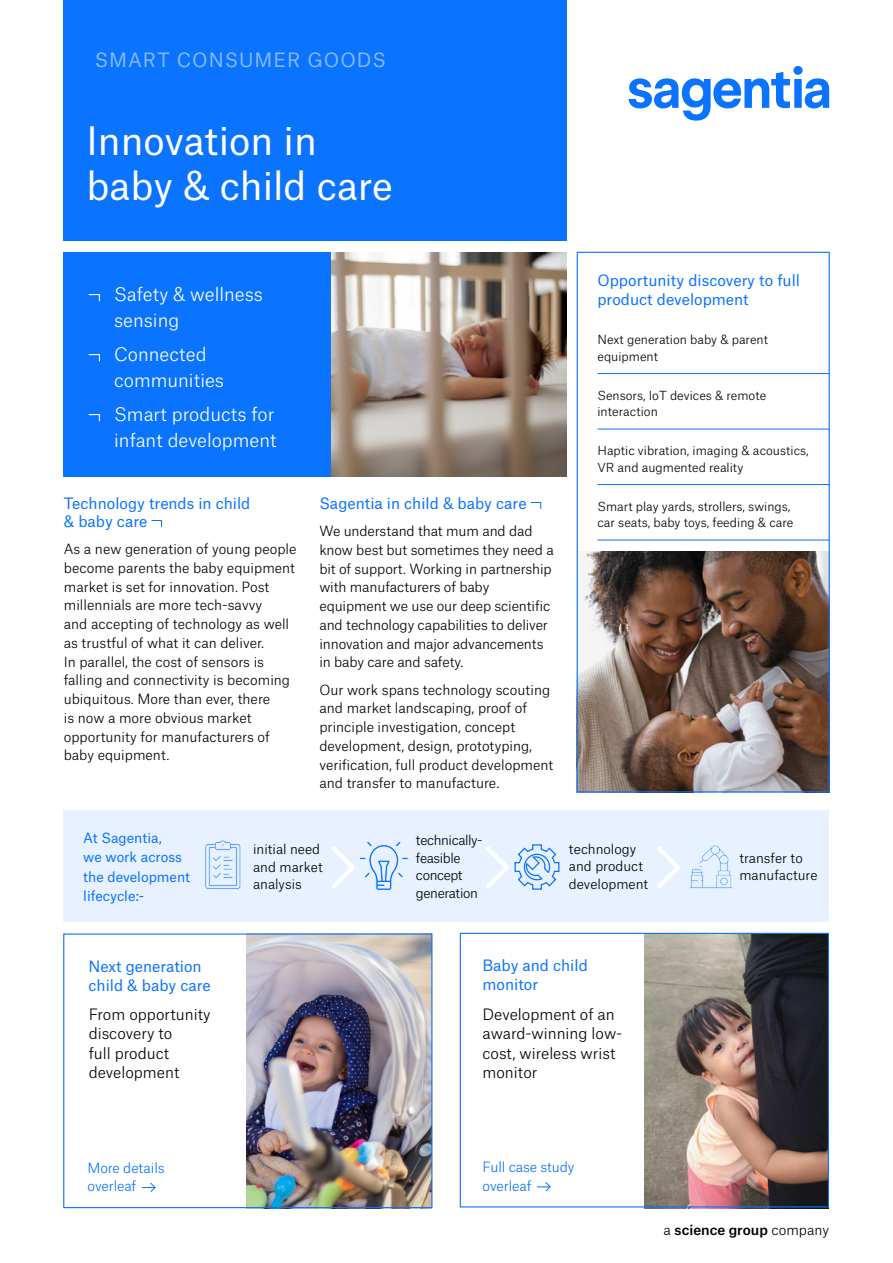
<style>
.page{position:relative;width:893px;height:1263px;background:#fff}
.page>*{position:absolute;margin:0;border:0;box-sizing:border-box;transform-origin:0 0}
.t1{font:37.65px/45.2px "Atlas Grotesk";color:#fff}
.t2{font:18.9px "Atlas Grotesk";letter-spacing:.05em;color:#85b9ff}
.t3{font:300 18px/25.5px "Atlas Grotesk";color:#fff}
.t4{font:15px/18.8px "Atlas Grotesk";color:#0a73ff}
.t5{font:300 15px/19.5px "Atlas Grotesk";color:#000}
.t6{font:300 13.5px/18.8px "Atlas Grotesk";color:#000}
.t7{font:13.5px/19.5px "Atlas Grotesk";color:#0a73ff}
.t8{font:300 13.5px/18.8px "Atlas Grotesk";letter-spacing:-.01em;color:#0a73ff}
.t9{font:500 13.5px "Atlas Grotesk";color:#000}
.t10{font:300 13.05px/17.4px "Atlas Grotesk";color:#000}
.t11{font:300 13.05px/17.4px "Atlas Grotesk";letter-spacing:-.03em;color:#000}
.t12{font:300 12px/16.5px "Atlas Grotesk";color:#000}
.s1{font-weight:300}
</style>
<div class="page">
<img style="left:644px;top:935px;width:185px;height:273px">
<img style="left:247px;top:935px;width:183px;height:271px">
<img style="left:579px;top:552px;width:249px;height:238px">
<div style="left:577px;top:252px;width:253px;height:540px;border:1px solid #0a73ff"></div>
<div style="left:63px;top:933px;width:369px;height:275px;border:1px solid #0a73ff"></div>
<div style="left:63px;top:810px;width:766px;height:112px;background:#e7f1ff"></div>
<svg style="left:142px;top:1182px;width:14px;height:10px"></svg>
<div style="left:64px;top:0;width:503px;height:240px;background:#0a73ff"></div>
<svg style="left:629px;top:66px;width:200px;height:55px"></svg>
<svg style="left:205px;top:840px;width:36px;height:50px"></svg>
<svg style="left:690px;top:845px;width:42px;height:44px"></svg>
<svg style="left:332px;top:842px;width:77px;height:49px"></svg>
<svg style="left:657px;top:847px;width:23px;height:41px"></svg>
<svg style="left:486px;top:844px;width:74px;height:46px"></svg>
<hr style="left:597px;top:373px;width:232px;height:1px;background:#0a73ff">
<hr style="left:597px;top:429px;width:232px;height:1px;background:#0a73ff">
<hr style="left:597px;top:484px;width:232px;height:1px;background:#0a73ff">
<hr style="left:597px;top:540px;width:232px;height:1px;background:#0a73ff">
<div style="left:64px;top:252px;width:294px;height:225px;background:#0a73ff"></div>
<svg style="left:88px;top:294px;width:12px;height:8px"></svg>
<svg style="left:88px;top:354px;width:12px;height:8px"></svg>
<svg style="left:88px;top:414px;width:12px;height:8px"></svg>
<img style="left:331px;top:252px;width:236px;height:225px">
<div style="left:460px;top:933px;width:369px;height:274px;border:1px solid #0a73ff"></div>
<svg style="left:537px;top:1182px;width:14px;height:10px"></svg>
<svg style="left:151px;top:520px;width:11px;height:7px"></svg>
<svg style="left:530px;top:502px;width:12px;height:7px"></svg>
<p class="t2" style="left:95px;top:44px;width:293px">SMART CONSUMER GOODS</p>
<p class="t1" style="left:86px;top:114px;width:308px">Innovation in baby &amp; child care</p>
<p class="t3" style="left:114px;top:280px;width:150px">Safety &amp; wellness sensing</p>
<p class="t3" style="left:114px;top:340px;width:111px">Connected communities</p>
<p class="t3" style="left:114px;top:400px;width:164px">Smart products for infant development</p>
<p class="t4" style="left:64px;top:492px;width:188px;line-height:18px">Technology trends in child &amp; baby care</p>
<p class="t6" style="left:64px;top:538px;width:234px">As a new generation of young people become parents the baby equipment market is set for innovation. Post millennials are more tech-savvy<br>and accepting of technology as well as trustful of what it can deliver.<br>In parallel, the cost of sensors is falling and connectivity is becoming ubiquitous. More than ever, there<br>is now a more obvious market opportunity for manufacturers of baby equipment.</p>
<p class="t4" style="left:319px;top:492px;width:209px">Sagentia in child &amp; baby care</p>
<p class="t6" style="left:319px;top:520px;width:236px">We understand that mum and dad know best but sometimes they need a bit of support. Working in partnership with manufacturers of baby equipment we use our deep scientific and technology capabilities to deliver innovation and major advancements in baby care and safety.</p>
<p class="t6" style="left:319px;top:679px;width:235px">Our work spans technology scouting and market landscaping, proof of principle investigation, concept development, design, prototyping, verification, full product development and transfer to manufacture.</p>
<p class="t4" style="left:597px;top:269px;width:204px;line-height:19.5px">Opportunity discovery to full product development</p>
<p class="t12" style="left:597px;top:330px;width:172px">Next generation baby &amp; parent equipment</p>
<p class="t12" style="left:597px;top:386px;width:170px">Sensors, IoT devices &amp; remote interaction</p>
<p class="t12" style="left:597px;top:441px;width:213px">Haptic vibration, imaging &amp; acoustics,<br>VR and augmented reality</p>
<p class="t12" style="left:597px;top:497px;width:197px">Smart play yards, strollers, swings, car seats, baby toys, feeding &amp; care</p>
<p class="t7" style="left:83px;top:826px;width:108px">At Sagentia,<br>we work across the development lifecycle:-</p>
<p class="t4" style="left:89px;top:955px;width:124px">Next generation child &amp; baby care</p>
<p class="t5" style="left:89px;top:1003px;width:124px">From opportunity discovery to<br>full product development</p>
<p class="t8" style="left:88px;top:1157px;width:79px">More details overleaf</p>
<p class="t11" style="left:416px;top:830px;width:68px">technically&shy;feasible concept generation</p>
<p class="t10" style="left:253px;top:839px;width:71px">initial need and market analysis</p>
<p class="t10" style="left:569px;top:839px;width:81px">technology and product development</p>
<p class="t10" style="left:739px;top:848px;width:80px">transfer to manufacture</p>
<p class="t4" style="left:482px;top:954px;width:107px">Baby and child monitor</p>
<p class="t5" style="left:482px;top:1003px;width:141px">Development of an award-winning low&shy;cost, wireless wrist monitor</p>
<p class="t8" style="left:483px;top:1156px;width:93px">Full case study overleaf</p>
<p class="t9" style="left:664px;top:1219px;width:167px"><span class="s1">a</span> science group <span class="s1">company</span></p>
</div>
